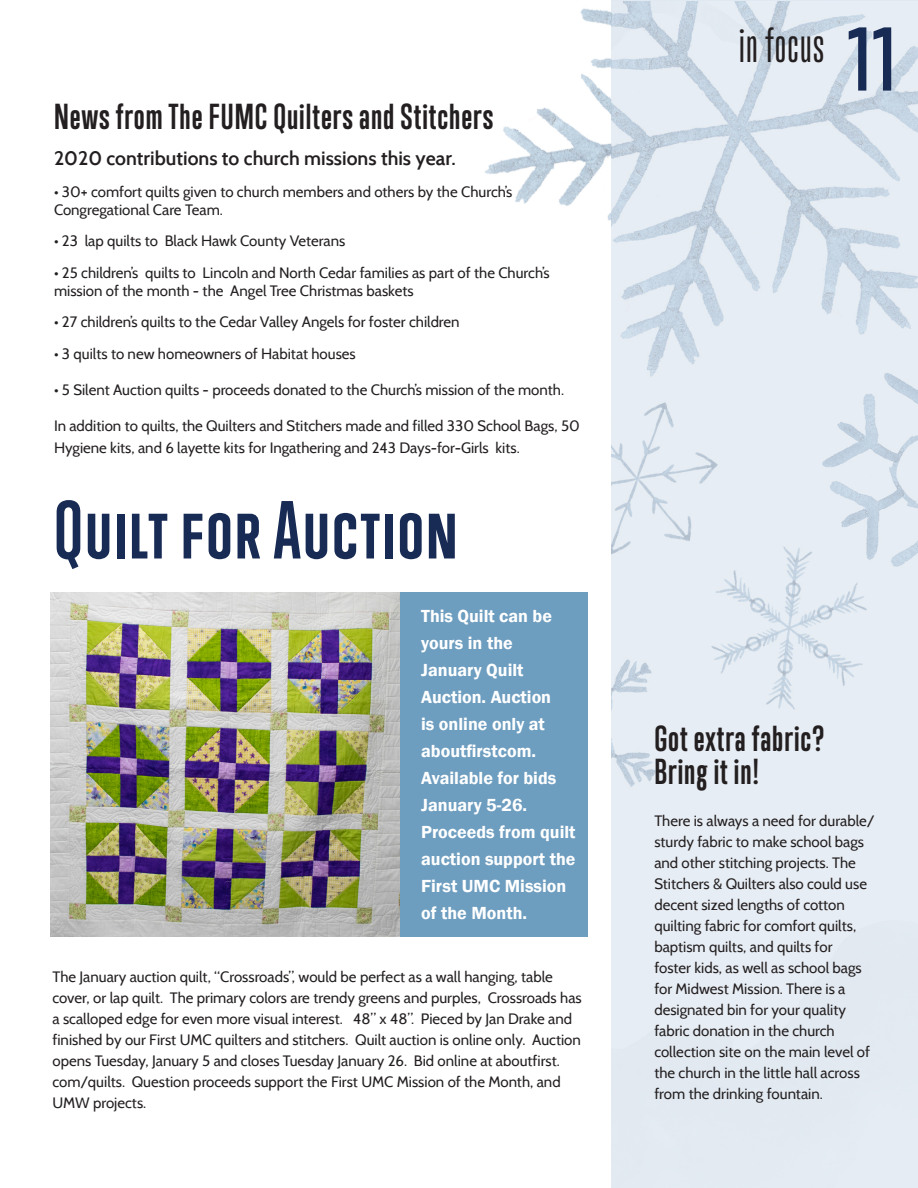
<style>
.page{position:relative;width:918px;height:1188px;background:#fff}
.page>*{position:absolute;margin:0;border:0;box-sizing:border-box;transform-origin:0 0}
.t1{font:700 82.5px "Trump Gothic Pro";color:#182b54}
.t2{font:700 75px "Trump Gothic Pro";letter-spacing:.03em;color:#182b54}
.t3{font:45px "Trump Gothic Pro";letter-spacing:.03em;color:#231f20}
.t4{font:700 33px/33px "Trump Gothic Pro";letter-spacing:.03em;color:#231f20}
.t5{font:600 19.5px "Cabin";color:#231f20}
.t6{font:600 18px/27px "Franklin Gothic";color:#fff}
.t7{font:15px/21px "Cabin";color:#231f20}
</style>
<div class="page">
<div style="left:160px;top:592px;width:428px;height:345px;background:#6d9dbf"></div>
<img style="left:611px;top:1px;width:307px;height:1187px">
<img style="left:51px;top:592px;width:348px;height:345px">
<img style="left:485px;top:8px;width:126px;height:213px">
<h3 class="t4" style="left:54px;top:100px;width:441px">News from The FUMC Quilters and Stitchers</h3>
<h3 class="t5" style="left:54px;top:146px;width:403px">2020 contributions to church missions this year.</h3>
<p class="t7" style="left:54px;top:182px;width:460px;line-height:18px">• 30+ comfort quilts given to church members and others by the Church’s<br>Congregational Care Team.</p>
<p class="t7" style="left:54px;top:230px;width:293px">• 23 lap quilts to Black Hawk County Veterans</p>
<p class="t7" style="left:54px;top:263px;width:497px;line-height:18px">• 25 children’s quilts to Lincoln and North Cedar families as part of the Church’s mission of the month - the Angel Tree Christmas baskets</p>
<p class="t7" style="left:54px;top:311px;width:407px">• 27 children’s quilts to the Cedar Valley Angels for foster children</p>
<p class="t7" style="left:54px;top:343px;width:303px">• 3 quilts to new homeowners of Habitat houses</p>
<p class="t7" style="left:54px;top:379px;width:512px">• 5 Silent Auction quilts - proceeds donated to the Church’s mission of the month.</p>
<p class="t7" style="left:54px;top:414px;width:527px;line-height:22.5px">In addition to quilts, the Quilters and Stitchers made and filled 330 School Bags, 50<br>Hygiene kits, and 6 layette kits for Ingathering and 243 Days-for-Girls kits.</p>
<h2 class="t2" style="left:54px;top:484px;width:405px">Quilt for Auction</h2>
<p class="t6" style="left:421px;top:602px;width:156px">This Quilt can be yours in the<br>January Quilt<br>Auction. Auction<br>is online only at aboutfirstcom.<br>Available for bids<br>January 5-26.<br>Proceeds from quilt auction support the<br>First UMC Mission of the Month.</p>
<p class="t7" style="left:52px;top:967px;width:531px">The January auction quilt, “Crossroads”, would be perfect as a wall hanging, table cover, or lap quilt. The primary colors are trendy greens and purples, Crossroads has a scalloped edge for even more visual interest. 48” x 48”. Pieced by Jan Drake and finished by our First UMC quilters and stitchers. Quilt auction is online only. Auction opens Tuesday, January 5 and closes Tuesday January 26. Bid online at aboutfirst. com/quilts. Question proceeds support the First UMC Mission of the Month, and UMW projects.</p>
<h3 class="t3" style="left:739px;top:19px;width:87px">in focus</h3>
<h1 class="t1" style="left:848px;top:9px;width:49px">11</h1>
<h3 class="t4" style="left:654px;top:722px;width:171px">Got extra fabric?<br>Bring it in!</h3>
<p class="t7" style="left:654px;top:810px;width:222px">There is always a need for durable/ sturdy fabric to make school bags and other stitching projects. The<br>Stitchers &amp; Quilters also could use decent sized lengths of cotton quilting fabric for comfort quilts, baptism quilts, and quilts for<br>foster kids, as well as school bags for Midwest Mission. There is a designated bin for your quality fabric donation in the church collection site on the main level of the church in the little hall across from the drinking fountain.</p>
</div>
